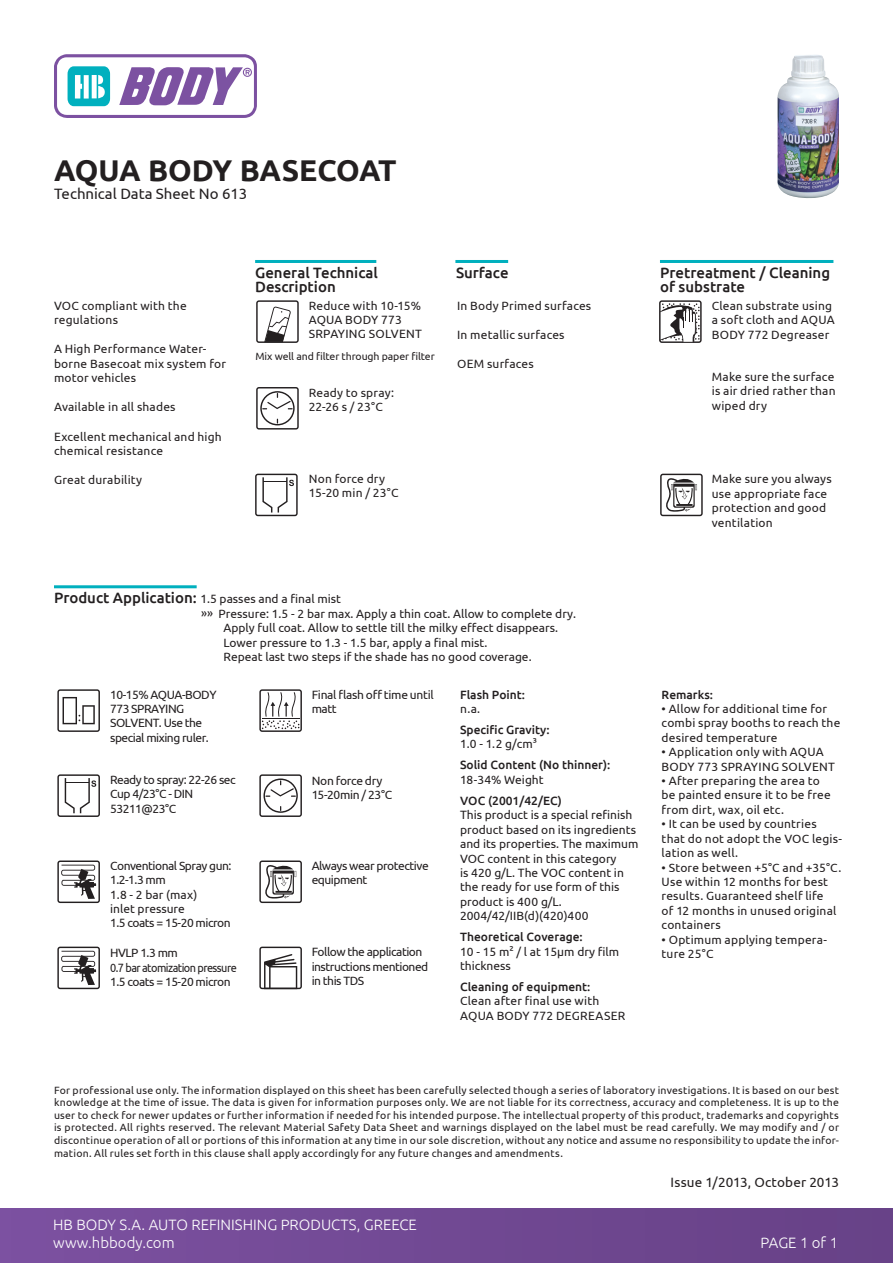
<style>
.page{position:relative;width:893px;height:1263px;background:#fff}
.page>*{position:absolute;margin:0;border:0;box-sizing:border-box;transform-origin:0 0}
.t1{font:700 30px "Ubuntu";letter-spacing:-.01em;color:#231f20}
.t2{font:500 15px/13.5px "Ubuntu";color:#231f20}
.t3{font:300 15px/18px "Ubuntu";color:#fff}
.t4{font:15px "Ubuntu";color:#231f20}
.t5{font:13.5px "Ubuntu";letter-spacing:.01em;color:#231f20}
.t6{font:12px/14.4px "Ubuntu";letter-spacing:.01em;color:#231f20}
.t7{font:12px/14.4px "Ubuntu";letter-spacing:-.04em;color:#231f20}
.t8{font:500 12px "Ubuntu";color:#231f20}
.t9{font:12px/14.4px "Ubuntu";letter-spacing:-.05em;color:#231f20}
.t10{font:12px/14.4px "Ubuntu";letter-spacing:-.025em;color:#231f20}
.t11{font:10.5px/12.6px "Ubuntu";letter-spacing:.02em;color:#231f20;text-align:justify}
.t12{font:10.5px "Ubuntu";letter-spacing:-.01em;color:#231f20}
.s1{font-weight:500;font-size:15px}
</style>
<div class="page">
<div style="left:0;top:1209px;width:893px;height:54px;background:linear-gradient(to right,#7c51a0,#674187)"></div>
<svg style="left:256px;top:387px;width:43px;height:42px"></svg>
<svg style="left:659px;top:300px;width:43px;height:43px"></svg>
<svg style="left:660px;top:474px;width:43px;height:42px"></svg>
<svg style="left:54px;top:54px;width:203px;height:64px"></svg>
<hr style="left:255px;top:260px;width:121px;height:3px;background:#00b0be">
<hr style="left:54px;top:585px;width:143px;height:3px;background:#00b0be">
<hr style="left:455px;top:260px;width:53px;height:3px;background:#00b0be">
<hr style="left:660px;top:260px;width:173px;height:3px;background:#00b0be">
<svg style="left:259px;top:774px;width:43px;height:43px"></svg>
<svg style="left:259px;top:860px;width:43px;height:43px"></svg>
<svg style="left:259px;top:947px;width:43px;height:42px"></svg>
<img style="left:777px;top:55px;width:62px;height:143px">
<svg style="left:256px;top:300px;width:43px;height:43px"></svg>
<svg style="left:255px;top:474px;width:43px;height:42px"></svg>
<svg style="left:57px;top:689px;width:43px;height:43px"></svg>
<svg style="left:57px;top:774px;width:43px;height:43px"></svg>
<svg style="left:57px;top:947px;width:43px;height:42px"></svg>
<svg style="left:57px;top:860px;width:43px;height:43px"></svg>
<svg style="left:259px;top:689px;width:43px;height:43px"></svg>
<h1 class="t1" style="left:54px;top:152px;width:344px">AQUA BODY BASECOAT</h1>
<p class="t4" style="left:54px;top:185px;width:195px">Technical Data Sheet No 613</p>
<p class="t6" style="left:54px;top:298px;width:134px">VOC compliant with the regulations</p>
<p class="t6" style="left:54px;top:341px;width:174px">A High Performance Water&shy;borne Basecoat mix system for motor vehicles</p>
<p class="t6" style="left:54px;top:400px;width:123px">Available in all shades</p>
<p class="t6" style="left:54px;top:429px;width:169px">Excellent mechanical and high chemical resistance</p>
<p class="t6" style="left:54px;top:473px;width:90px">Great durability</p>
<p class="t2" style="left:255px;top:265px;width:124px">General Technical<br>Description</p>
<p class="t6" style="left:309px;top:298px;width:115px">Reduce with 10-15%<br>AQUA BODY 773<br>SRPAYING SOLVENT</p>
<p class="t12" style="left:256px;top:349px;width:181px">Mix well and filter through paper filter</p>
<p class="t6" style="left:309px;top:385px;width:87px">Ready to spray:<br>22-26 s / 23°C</p>
<p class="t2" style="left:456px;top:265px;width:54px">Surface</p>
<p class="t2" style="left:660px;top:265px;width:172px">Pretreatment / Cleaning of substrate</p>
<p class="t6" style="left:457px;top:298px;width:136px">In Body Primed surfaces</p>
<p class="t6" style="left:457px;top:327px;width:109px">In metallic surfaces</p>
<p class="t6" style="left:457px;top:356px;width:78px">OEM surfaces</p>
<p class="t6" style="left:712px;top:298px;width:124px">Clean substrate using a soft cloth and AQUA<br>BODY 772 Degreaser</p>
<p class="t6" style="left:712px;top:369px;width:125px;text-align:justify">Make sure the surface is air dried rather than wiped dry</p>
<p class="t6" style="left:309px;top:471px;width:91px">Non force dry<br>15-20 min / 23°C</p>
<p class="t6" style="left:712px;top:471px;width:122px">Make sure you always use appropriate face protection and good ventilation</p>
<p class="t6" style="left:54px;top:592px;width:288px"><span class="s1">Product Application:</span> 1.5 passes and a final mist</p>
<p class="t6" style="left:201px;top:606px;width:377px">»» Pressure: 1.5 - 2 bar max. Apply a thin coat. Allow to complete dry.</p>
<p class="t6" style="left:224px;top:620px;width:336px">Apply full coat. Allow to settle till the milky effect disappears.</p>
<p class="t6" style="left:224px;top:635px;width:265px">Lower pressure to 1.3 - 1.5 bar, apply a final mist.</p>
<p class="t6" style="left:224px;top:649px;width:310px">Repeat last two steps if the shade has no good coverage.</p>
<p class="t7" style="left:110px;top:687px;width:108px">10-15% AQUA-BODY<br>773 SPRAYING<br>SOLVENT. Use the special mixing ruler.</p>
<p class="t7" style="left:110px;top:772px;width:127px">Ready to spray: 22-26 sec<br>Cup 4/23°C - DIN<br>53211@23°C</p>
<p class="t7" style="left:110px;top:858px;width:123px">Conventional Spray gun:<br>1.2-1.3 mm<br>1.8 - 2 bar (max)<br>inlet pressure<br>1.5 coats = 15-20 micron</p>
<p class="t9" style="left:110px;top:945px;width:128px">HVLP 1.3 mm<br>0.7 bar atomization pressure<br>1.5 coats = 15-20 micron</p>
<p class="t10" style="left:312px;top:687px;width:123px">Final flash off time until matt</p>
<p class="t10" style="left:312px;top:773px;width:82px">Non force dry<br>15-20min / 23°C</p>
<p class="t7" style="left:312px;top:858px;width:119px">Always wear protective equipment</p>
<p class="t7" style="left:312px;top:944px;width:118px">Follow the application instructions mentioned in this TDS</p>
<p class="t8" style="left:460px;top:687px;width:67px">Flash Point:</p>
<p class="t6" style="left:460px;top:701px;width:22px">n.a.</p>
<p class="t8" style="left:460px;top:722px;width:91px">Specific Gravity:</p>
<p class="t6" style="left:460px;top:737px;width:78px">1.0 - 1.2 g/cm3</p>
<p class="t8" style="left:460px;top:758px;width:152px">Solid Content (No thinner):</p>
<p class="t6" style="left:460px;top:772px;width:85px">18-34% Weight</p>
<p class="t8" style="left:460px;top:793px;width:103px">VOC (2001/42/EC)</p>
<p class="t6" style="left:460px;top:807px;width:180px">This product is a special refinish product based on its ingredients and its properties. The maximum<br>VOC content in this category<br>is 420 g/L. The VOC content in the ready for use form of this product is 400 g/L.<br>2004/42/IIB(d)(420)400</p>
<p class="t8" style="left:460px;top:929px;width:124px">Theoretical Coverage:</p>
<p class="t6" style="left:460px;top:944px;width:161px">10 - 15 m2 / l at 15μm dry film thickness</p>
<p class="t8" style="left:460px;top:979px;width:132px">Cleaning of equipment:</p>
<p class="t6" style="left:460px;top:993px;width:167px">Clean after final use with<br>AQUA BODY 772 DEGREASER</p>
<p class="t8" style="left:662px;top:687px;width:53px">Remarks:</p>
<p class="t6" style="left:662px;top:701px;width:180px">• Allow for additional time for combi spray booths to reach the desired temperature</p>
<p class="t6" style="left:662px;top:744px;width:175px">• Application only with AQUA<br>BODY 773 SPRAYING SOLVENT</p>
<p class="t6" style="left:662px;top:773px;width:171px">• After preparing the area to be painted ensure it to be free from dirt, wax, oil etc.</p>
<p class="t6" style="left:662px;top:816px;width:182px">• It can be used by countries that do not adopt the VOC legis&shy;lation as well.</p>
<p class="t6" style="left:662px;top:860px;width:181px">• Store between +5°C and +35°C.<br>Use within 12 months for best results. Guaranteed shelf life<br>of 12 months in unused original containers</p>
<p class="t6" style="left:662px;top:932px;width:167px">• Optimum applying tempera&shy;ture 25°C</p>
<p class="t11" style="left:54px;top:1083px;width:786px">For professional use only. The information displayed on this sheet has been carefully selected though a series of laboratory investigations. It is based on our best knowledge at the time of issue. The data is given for information purposes only. We are not liable for its correctness, accuracy and completeness. It is up to the user to check for newer updates or further information if needed for his intended purpose. The intellectual property of this product, trademarks and copyrights is protected. All rights reserved. The relevant Material Safety Data Sheet and warnings displayed on the label must be read carefully. We may modify and / or discontinue operation of all or portions of this information at any time in our sole discretion, without any notice and assume no responsibility to update the infor&shy;mation. All rules set forth in this clause shall apply accordingly for any future changes and amendments.</p>
<p class="t5" style="left:671px;top:1173px;width:170px">Issue 1/2013, October 2013</p>
<p class="t3" style="left:53px;top:1215px;width:365px">HB BODY S.A. AUTO REFINISHING PRODUCTS, GREECE www.hbbody.com</p>
<p class="t3" style="left:761px;top:1233px;width:79px">PAGE 1 of 1</p>
</div>
